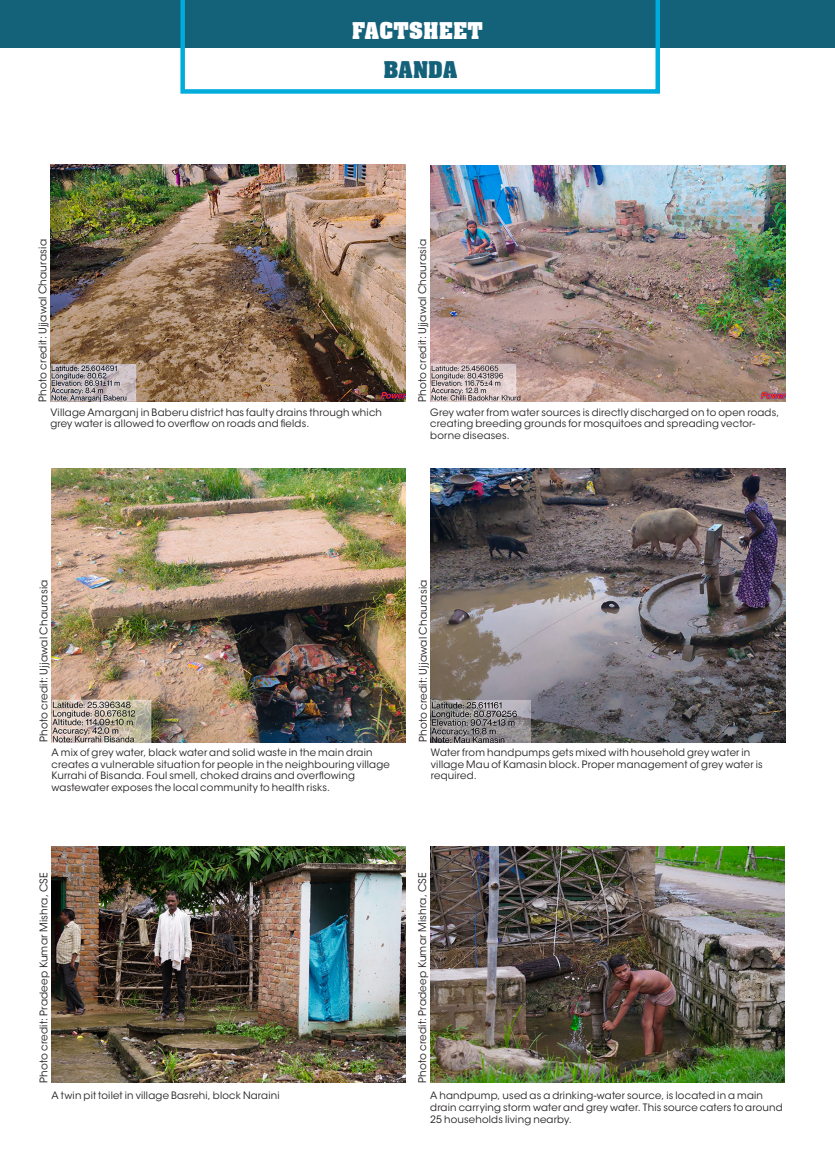
<style>
.page{position:relative;width:835px;height:1161px;background:#fff}
.page>*{position:absolute;margin:0;border:0;box-sizing:border-box;transform-origin:0 0}
.t1{font:700 22.5px "Aachen BT";color:#fff}
.t2{font:700 22.5px "Aachen BT";color:#14617a}
.CAPTIONS{font:10.5px "ITC Avant Garde Std";letter-spacing:.02em;color:#231f20}
.CAPTIONS-2{font:10.2px/11.7px "ITC Avant Garde Std";letter-spacing:.02em;color:#231f20}
</style>
<div class="page">
<div style="left:0;top:0;width:835px;height:48px;background:#14617a"></div>
<svg style="left:180px;top:0;width:480px;height:94px"></svg>
<img style="left:50px;top:165px;width:355px;height:236px">
<img style="left:430px;top:165px;width:355px;height:237px">
<img style="left:52px;top:469px;width:354px;height:273px">
<img style="left:431px;top:469px;width:354px;height:273px">
<img style="left:51px;top:846px;width:354px;height:236px">
<img style="left:430px;top:847px;width:354px;height:236px">
<h1 class="t1" style="left:352px;top:17px;width:133px">FACTSHEET</h1>
<p class="CAPTIONS" style="left:36px;top:401px;width:164px;rotate:-90deg">Photo credit: Ujjawal Chaurasia</p>
<h1 class="t2" style="left:383px;top:56px;width:76px">BANDA</h1>
<p class="CAPTIONS" style="left:416px;top:401px;width:164px;rotate:-90deg">Photo credit: Ujjawal Chaurasia</p>
<p class="CAPTIONS-2" style="left:50px;top:406px;width:333px">Village Amarganj in Baberu district has faulty drains through which grey water is allowed to overflow on roads and fields.</p>
<p class="CAPTIONS-2" style="left:430px;top:406px;width:351px">Grey water from water sources is directly discharged on to open roads, creating breeding grounds for mosquitoes and spreading vector&shy;borne diseases.</p>
<p class="CAPTIONS" style="left:37px;top:742px;width:164px;rotate:-90deg">Photo credit: Ujjawal Chaurasia</p>
<p class="CAPTIONS-2" style="left:52px;top:747px;width:340px">A mix of grey water, black water and solid waste in the main drain creates a vulnerable situation for people in the neighbouring village Kurrahi of Bisanda. Foul smell, choked drains and overflowing wastewater exposes the local community to health risks.</p>
<p class="CAPTIONS" style="left:417px;top:742px;width:164px;rotate:-90deg">Photo credit: Ujjawal Chaurasia</p>
<p class="CAPTIONS-2" style="left:431px;top:747px;width:333px">Water from handpumps gets mixed with household grey water in village Mau of Kamasin block. Proper management of grey water is required.</p>
<p class="CAPTIONS" style="left:37px;top:1083px;width:213px;rotate:-90deg">Photo credit: Pradeep Kumar Mishra, CSE</p>
<p class="CAPTIONS-2" style="left:51px;top:1090px;width:230px">A twin pit toilet in village Basrehi, block Naraini</p>
<p class="CAPTIONS" style="left:416px;top:1083px;width:213px;rotate:-90deg">Photo credit: Pradeep Kumar Mishra, CSE</p>
<p class="CAPTIONS-2" style="left:430px;top:1090px;width:354px">A handpump, used as a drinking-water source, is located in a main drain carrying storm water and grey water. This source caters to around<br>25 households living nearby.</p>
</div>
